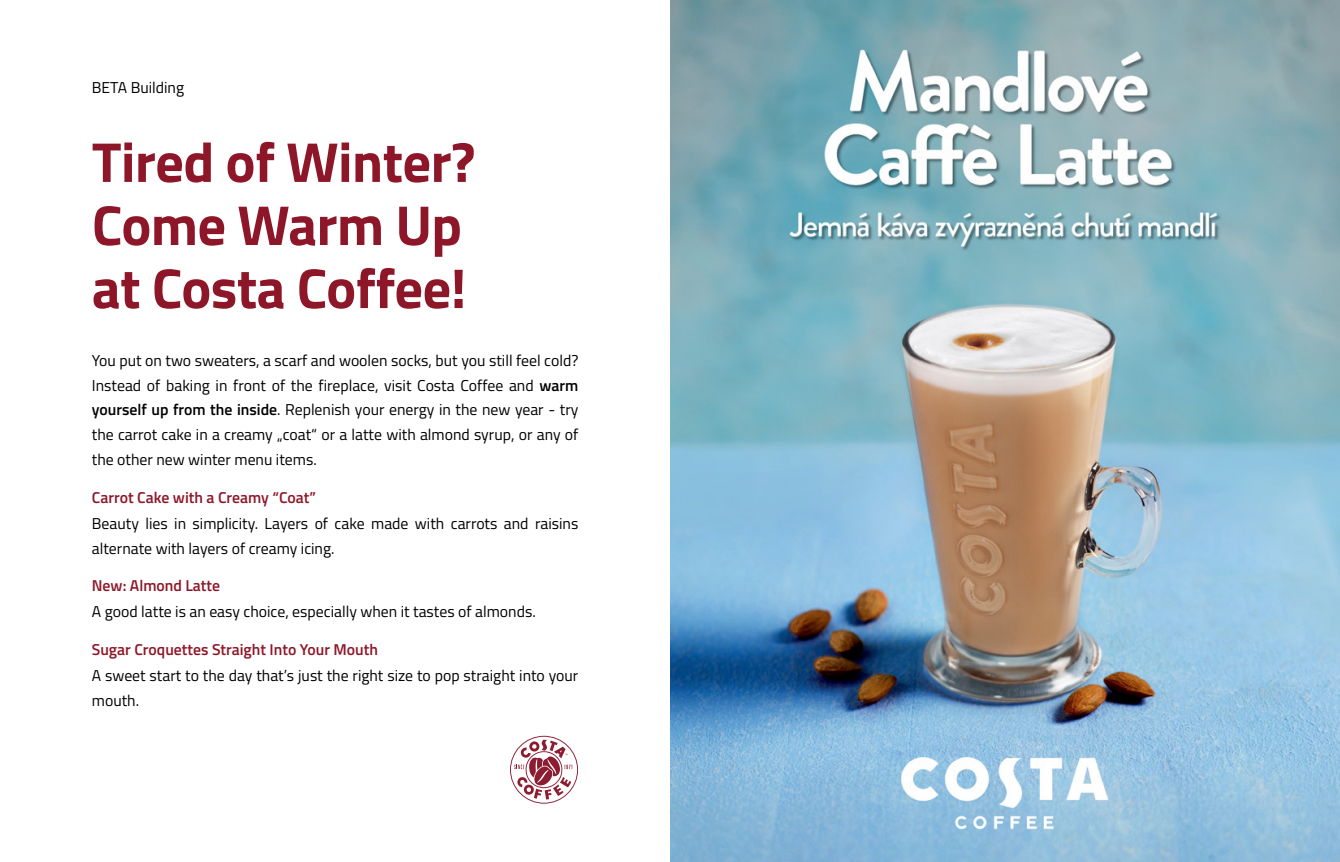
<style>
.page{position:relative;width:1340px;height:862px;background:#fff}
.page>*{position:absolute;margin:0;border:0;box-sizing:border-box;transform-origin:0 0}
.t1{font:700 56.25px/63px "Titillium Web";letter-spacing:-.01em;color:#8d1729}
.t2{font:15.75px/24.8px "Titillium Web";color:#000}
.t3{font:600 15.75px "Titillium Web";color:#8d1729}
.s1{font-weight:600}
</style>
<div class="page">
<img style="left:670px;top:0;width:669px;height:861px">
<svg style="left:510px;top:735px;width:68px;height:68px"></svg>
<p class="t2" style="left:92px;top:74px;width:94px">BETA Building</p>
<h1 class="t1" style="left:92px;top:128px;width:385px">Tired of Winter?<br>Come Warm Up at Costa Coffee!</h1>
<p class="t2" style="left:92px;top:347px;width:488px;text-align:justify">You put on two sweaters, a scarf and woolen socks, but you still feel cold?<br>Instead of baking in front of the fireplace, visit Costa Coffee and <span class="s1">warm yourself up from the inside</span>. Replenish your energy in the new year - try the carrot cake in a creamy „coat“ or a latte with almond syrup, or any of the other new winter menu items.</p>
<p class="t3" style="left:92px;top:485px;width:225px">Carrot Cake with a Creamy “Coat”</p>
<p class="t2" style="left:92px;top:510px;width:488px">Beauty lies in simplicity. Layers of cake made with carrots and raisins alternate with layers of creamy icing.</p>
<p class="t3" style="left:92px;top:573px;width:130px">New: Almond Latte</p>
<p class="t2" style="left:92px;top:598px;width:445px">A good latte is an easy choice, especially when it tastes of almonds.</p>
<p class="t3" style="left:92px;top:637px;width:287px">Sugar Croquettes Straight Into Your Mouth</p>
<p class="t2" style="left:92px;top:662px;width:488px">A sweet start to the day that’s just the right size to pop straight into your mouth.</p>
</div>
